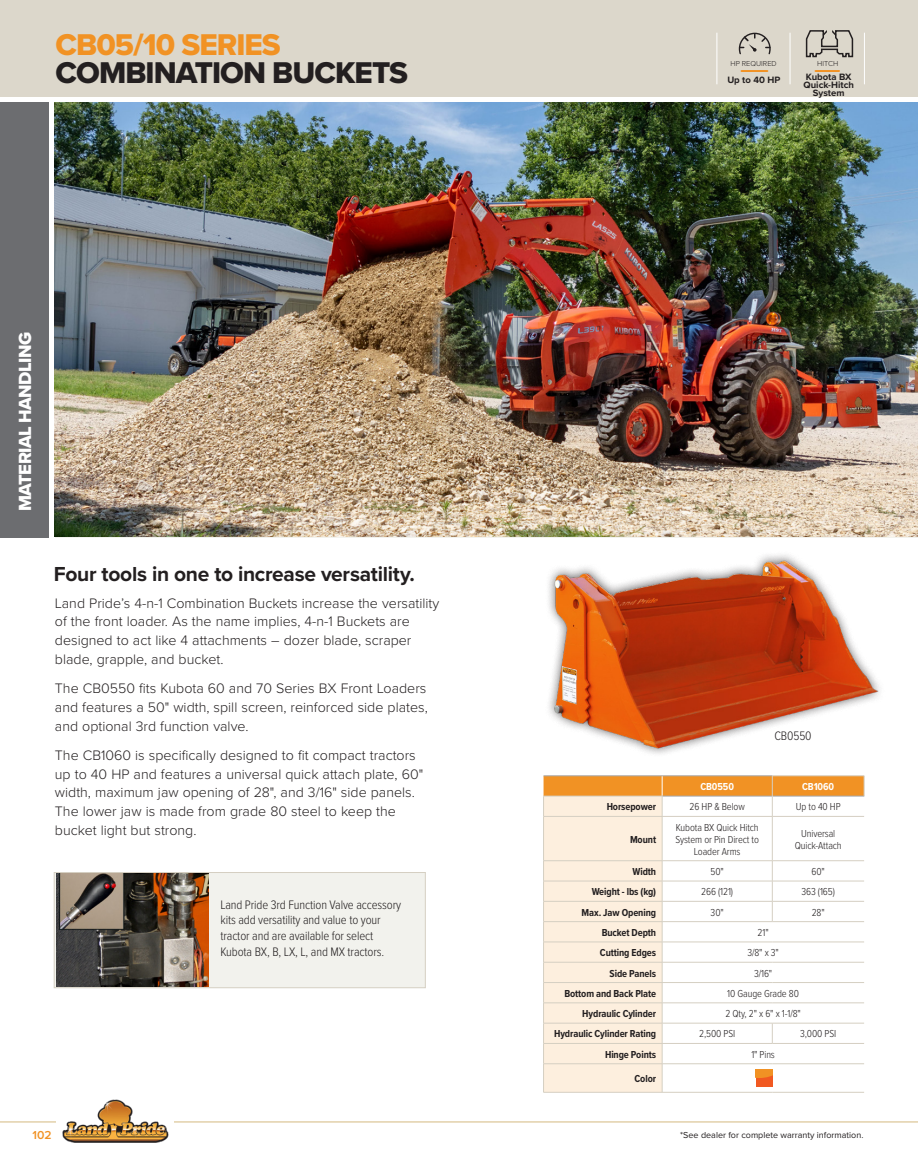
<style>
.page{position:relative;width:918px;height:1175px;background:#fff}
.page>*{position:absolute;margin:0;border:0;box-sizing:border-box;transform-origin:0 0}
.t1{font:31.2px "Proxima Nova Extrabld";letter-spacing:-.03em;color:#231f20}
.t2{font:31.2px "Proxima Nova Extrabld";letter-spacing:-.03em;color:#f19224}
.t3{font:700 21px "Proxima Nova";letter-spacing:-.015em;color:#231f20}
.t4{font:18.3px "Proxima Nova Extrabld";letter-spacing:-.03em;color:#fff}
.t5{font:300 14.25px/18.8px "Proxima Nova";color:#231f20}
.t6{font:300 12.75px/15.8px "Proxima Nova Cond";letter-spacing:-.01em;color:#231f20}
.t7{font:600 12px "Proxima Nova";color:#f19224}
.t8{font:300 10.5px/12px "Proxima Nova Cond";letter-spacing:-.01em;color:#231f20;text-align:center}
.t9{font:700 10.5px "Proxima Nova Cond";letter-spacing:-.01em;color:#231f20}
.t10{font:700 10.5px "Proxima Nova Cond";letter-spacing:-.01em;color:#fff}
.t11{font:700 9.45px/8.1px "Proxima Nova";color:#231f20;text-align:center}
.t12{font:9px "Proxima Nova";color:#231f20}
.t13{font:300 7.5px "Proxima Nova";color:#231f20}
</style>
<div class="page">
<div style="left:0;top:0;width:918px;height:102px;background:#dcd7cb"></div>
<img style="left:54px;top:102px;width:864px;height:434px">
<img style="left:548px;top:555px;width:331px;height:198px">
<hr style="left:662px;top:1092px;width:110px;height:1px;background:#d5cfc2">
<hr style="left:772px;top:1092px;width:92px;height:1px;background:#d5cfc2">
<hr style="left:543px;top:1092px;width:119px;height:1px;background:#d5cfc2">
<svg style="left:543px;top:775px;width:322px;height:317px"></svg>
<div style="left:54px;top:872px;width:372px;height:116px;background:#f2f2ed;border:1px solid #d5cfc2"></div>
<img style="left:56px;top:873px;width:152px;height:113px">
<hr style="left:0;top:1121px;width:918px;height:1px;background:#d4ba7f">
<div style="left:56px;top:1117px;width:118px;height:13px;background:#fff"></div>
<img style="left:62px;top:1099px;width:107px;height:43px">
<div style="left:0;top:101px;width:51px;height:437px;background:#6c6d70"></div>
<div style="left:0;top:97px;width:918px;height:5px;background:#fff"></div>
<hr style="left:50px;top:102px;width:4px;height:437px;background:#fff">
<svg style="left:815px;top:71px;width:25px;height:1px"></svg>
<svg style="left:741px;top:71px;width:27px;height:1px"></svg>
<hr style="left:717px;top:33px;width:1px;height:51px;background:#fff">
<hr style="left:790px;top:33px;width:1px;height:51px;background:#fff">
<hr style="left:864px;top:33px;width:1px;height:51px;background:#fff">
<svg style="left:738px;top:32px;width:33px;height:23px"></svg>
<svg style="left:805px;top:30px;width:49px;height:28px"></svg>
<h1 class="t2" style="left:56px;top:21px;width:227px">CB05/10 SERIES</h1>
<h1 class="t1" style="left:56px;top:50px;width:354px">COMBINATION BUCKETS</h1>
<p class="t4" style="left:12px;top:511px;width:181px;rotate:-90deg">MATERIAL HANDLING</p>
<h2 class="t3" style="left:54px;top:558px;width:363px">Four tools in one to increase versatility.</h2>
<p class="t5" style="left:55px;top:592px;width:386px">Land Pride’s 4-n-1 Combination Buckets increase the versatility of the front loader. As the name implies, 4-n-1 Buckets are designed to act like 4 attachments – dozer blade, scraper blade, grapple, and bucket.</p>
<p class="t5" style="left:55px;top:678px;width:374px;text-align:justify">The CB0550 fits Kubota 60 and 70 Series BX Front Loaders and features a 50" width, spill screen, reinforced side plates, and optional 3rd function valve.</p>
<p class="t5" style="left:55px;top:745px;width:370px">The CB1060 is specifically designed to fit compact tractors up to 40 HP and features a universal quick attach plate, 60" width, maximum jaw opening of 28", and 3/16" side panels.<br>The lower jaw is made from grade 80 steel to keep the bucket light but strong.</p>
<p class="t6" style="left:220px;top:896px;width:182px">Land Pride 3rd Function Valve accessory kits add versatility and value to your tractor and are available for select Kubota BX, B, LX, L, and MX tractors.</p>
<p class="t13" style="left:730px;top:58px;width:48px">HP REQUIRED</p>
<p class="t13" style="left:817px;top:58px;width:23px">HITCH</p>
<p class="t11" style="left:803px;top:73px;width:52px">Kubota BX<br>Quick-Hitch<br>System</p>
<p class="t11" style="left:727px;top:76px;width:54px">Up to 40 HP</p>
<p class="t6" style="left:774px;top:727px;width:39px">CB0550</p>
<p class="t10" style="left:700px;top:779px;width:35px">CB0550</p>
<p class="t10" style="left:802px;top:779px;width:33px">CB1060</p>
<p class="t9" style="left:607px;top:799px;width:51px">Horsepower</p>
<p class="t8" style="left:690px;top:800px;width:57px">26 HP &amp; Below</p>
<p class="t8" style="left:796px;top:800px;width:46px">Up to 40 HP</p>
<p class="t9" style="left:630px;top:831px;width:28px">Mount</p>
<p class="t8" style="left:675px;top:820px;width:85px">Kubota BX Quick Hitch<br>System or Pin Direct to<br>Loader Arms</p>
<p class="t8" style="left:795px;top:826px;width:48px">Universal<br>Quick-Attach</p>
<p class="t9" style="left:632px;top:863px;width:25px">Width</p>
<p class="t8" style="left:711px;top:865px;width:15px">50"</p>
<p class="t8" style="left:812px;top:865px;width:15px">60"</p>
<p class="t9" style="left:592px;top:884px;width:66px">Weight - lbs (kg)</p>
<p class="t8" style="left:701px;top:885px;width:33px">266 (121)</p>
<p class="t8" style="left:801px;top:885px;width:35px">363 (165)</p>
<p class="t9" style="left:582px;top:904px;width:76px">Max. Jaw Opening</p>
<p class="t8" style="left:711px;top:905px;width:15px">30"</p>
<p class="t8" style="left:812px;top:905px;width:14px">28"</p>
<p class="t9" style="left:602px;top:924px;width:56px">Bucket Depth</p>
<p class="t8" style="left:758px;top:926px;width:13px">21"</p>
<p class="t9" style="left:600px;top:945px;width:58px">Cutting Edges</p>
<p class="t8" style="left:747px;top:946px;width:33px">3/8" x 3"</p>
<p class="t9" style="left:610px;top:965px;width:48px">Side Panels</p>
<p class="t8" style="left:754px;top:966px;width:20px">3/16"</p>
<p class="t9" style="left:564px;top:985px;width:93px">Bottom and Back Plate</p>
<p class="t8" style="left:727px;top:986px;width:73px">10 Gauge Grade 80</p>
<p class="t9" style="left:582px;top:1006px;width:75px">Hydraulic Cylinder</p>
<p class="t8" style="left:725px;top:1007px;width:77px">2 Qty, 2" x 6" x 1-1/8"</p>
<p class="t9" style="left:554px;top:1026px;width:104px">Hydraulic Cylinder Rating</p>
<p class="t8" style="left:699px;top:1027px;width:38px">2,500 PSI</p>
<p class="t8" style="left:800px;top:1027px;width:38px">3,000 PSI</p>
<p class="t9" style="left:605px;top:1046px;width:53px">Hinge Points</p>
<p class="t8" style="left:751px;top:1047px;width:25px">1" Pins</p>
<p class="t9" style="left:635px;top:1071px;width:23px">Color</p>
<p class="t7" style="left:33px;top:1126px;width:21px">102</p>
<p class="t12" style="left:680px;top:1128px;width:185px">*See dealer for complete warranty information.</p>
</div>
